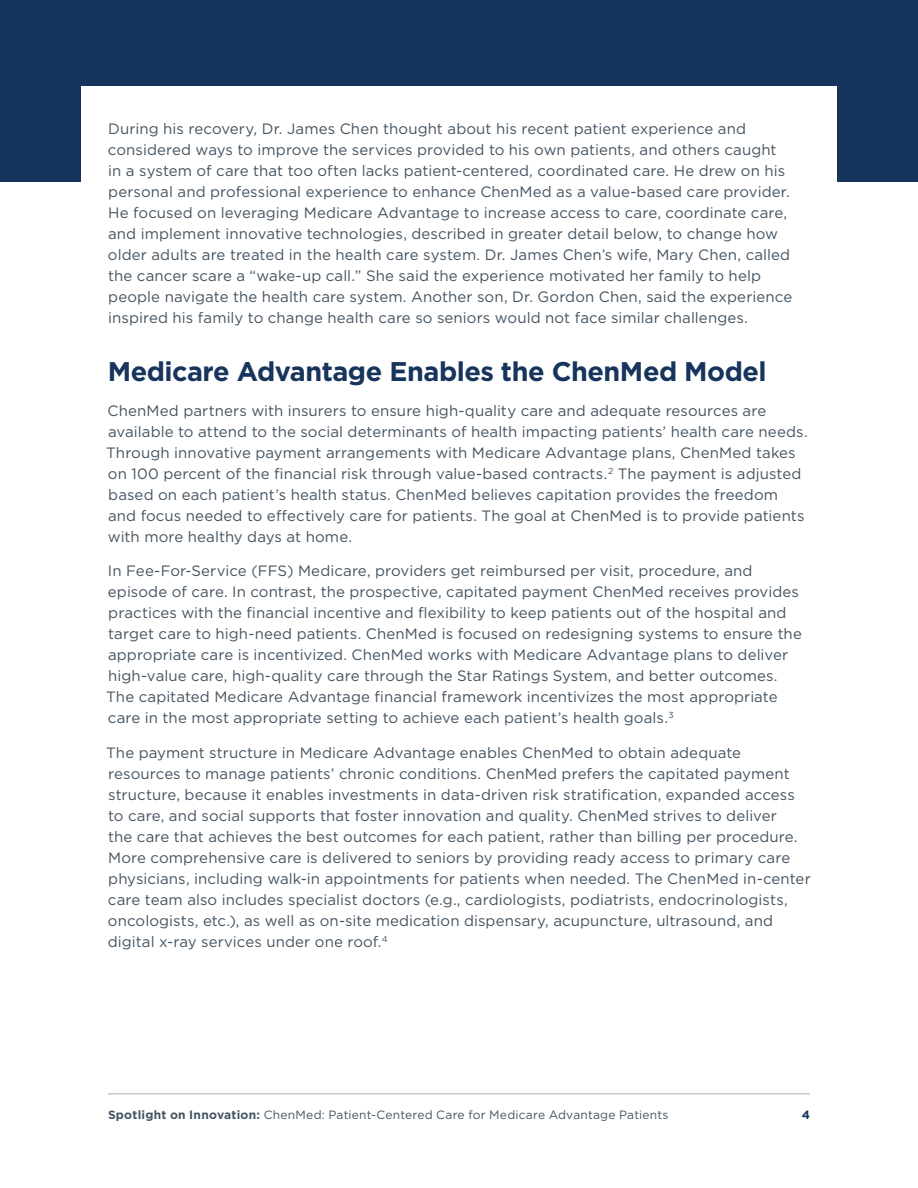
<style>
.page{position:relative;width:918px;height:1188px;background:#fff}
.page>*{position:absolute;margin:0;border:0;box-sizing:border-box;transform-origin:0 0}
.t1{font:700 27px "Gotham";letter-spacing:-.02em;color:#16345c}
.t2{font:15px/21px "Gotham";letter-spacing:.005em;color:#455461}
.t3{font:12px "Gotham";letter-spacing:.015em;color:#455461}
.t4{font:700 12px "Gotham";color:#16345c}
.s1{font-weight:700}
</style>
<div class="page">
<hr style="left:108px;top:1094px;width:702px;height:1px;background:#455461">
<div style="left:0;top:0;width:918px;height:182px;background:#16345c"></div>
<div style="left:81px;top:86px;width:756px;height:104px;background:#fff"></div>
<p class="t2" style="left:108px;top:117px;width:686px">During his recovery, Dr. James Chen thought about his recent patient experience and considered ways to improve the services provided to his own patients, and others caught in a system of care that too often lacks patient-centered, coordinated care. He drew on his personal and professional experience to enhance ChenMed as a value-based care provider.<br>He focused on leveraging Medicare Advantage to increase access to care, coordinate care, and implement innovative technologies, described in greater detail below, to change how older adults are treated in the health care system. Dr. James Chen’s wife, Mary Chen, called the cancer scare a “wake-up call.” She said the experience motivated her family to help people navigate the health care system. Another son, Dr. Gordon Chen, said the experience inspired his family to change health care so seniors would not face similar challenges.</p>
<h1 class="t1" style="left:108px;top:354px;width:661px">Medicare Advantage Enables the ChenMed Model</h1>
<p class="t2" style="left:106px;top:399px;width:703px">ChenMed partners with insurers to ensure high-quality care and adequate resources are available to attend to the social determinants of health impacting patients’ health care needs.<br>Through innovative payment arrangements with Medicare Advantage plans, ChenMed takes on 100 percent of the financial risk through value-based contracts.<sup>2</sup> The payment is adjusted based on each patient’s health status. ChenMed believes capitation provides the freedom and focus needed to effectively care for patients. The goal at ChenMed is to provide patients with more healthy days at home.</p>
<p class="t2" style="left:106px;top:560px;width:697px">In Fee-For-Service (FFS) Medicare, providers get reimbursed per visit, procedure, and episode of care. In contrast, the prospective, capitated payment ChenMed receives provides practices with the financial incentive and flexibility to keep patients out of the hospital and target care to high-need patients. ChenMed is focused on redesigning systems to ensure the appropriate care is incentivized. ChenMed works with Medicare Advantage plans to deliver high-value care, high-quality care through the Star Ratings System, and better outcomes.<br>The capitated Medicare Advantage financial framework incentivizes the most appropriate care in the most appropriate setting to achieve each patient’s health goals.<sup>3</sup></p>
<p class="t2" style="left:106px;top:741px;width:706px">The payment structure in Medicare Advantage enables ChenMed to obtain adequate resources to manage patients’ chronic conditions. ChenMed prefers the capitated payment structure, because it enables investments in data-driven risk stratification, expanded access to care, and social supports that foster innovation and quality. ChenMed strives to deliver<br>the care that achieves the best outcomes for each patient, rather than billing per procedure.<br>More comprehensive care is delivered to seniors by providing ready access to primary care physicians, including walk-in appointments for patients when needed. The ChenMed in-center care team also includes specialist doctors (e.g., cardiologists, podiatrists, endocrinologists, oncologists, etc.), as well as on-site medication dispensary, acupuncture, ultrasound, and digital x-ray services under one roof.<sup>4</sup></p>
<p class="t3" style="left:108px;top:1107px;width:562px"><span class="s1">Spotlight on Innovation:</span> ChenMed: Patient-Centered Care for Medicare Advantage Patients</p>
<p class="t4" style="left:802px;top:1107px;width:10px">4</p>
</div>
